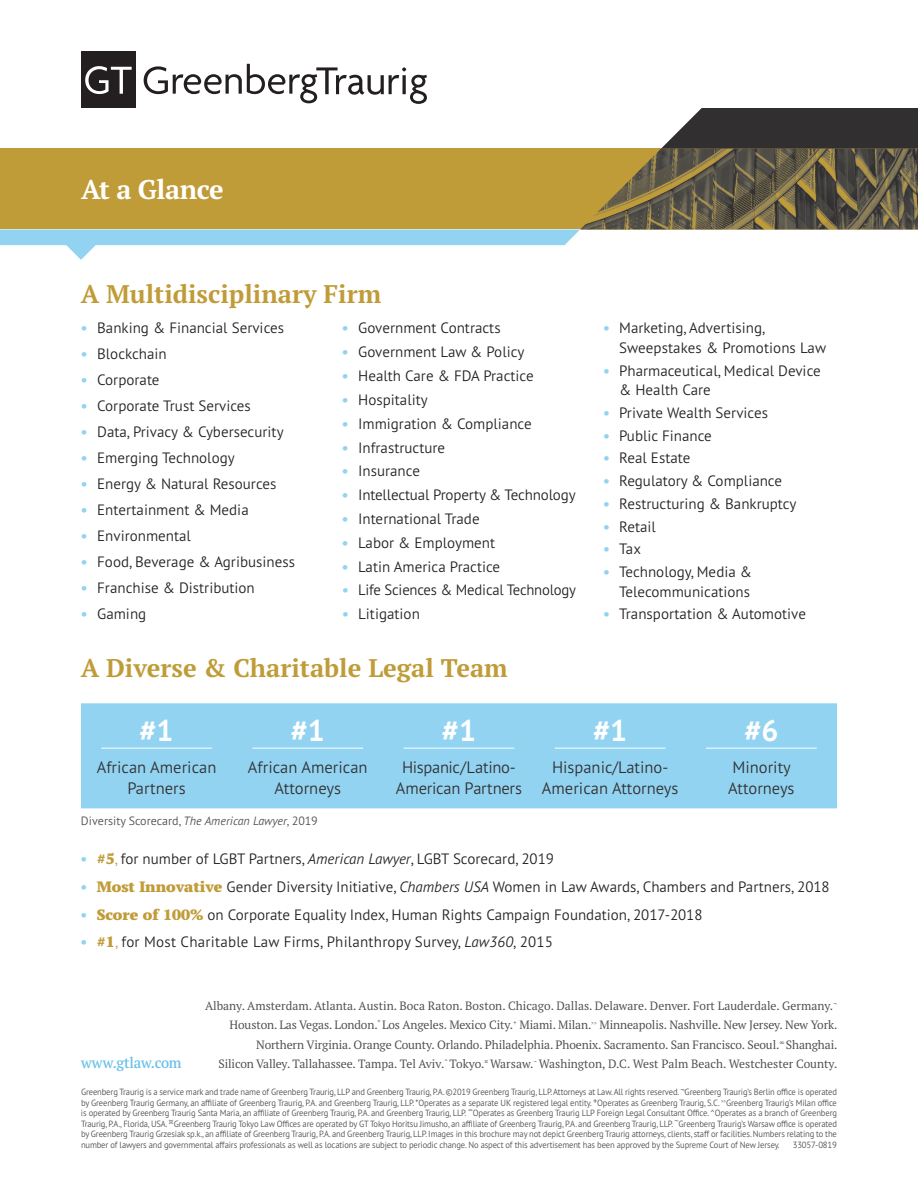
<style>
.page{position:relative;width:918px;height:1188px;background:#fff}
.page>*{position:absolute;margin:0;border:0;box-sizing:border-box;transform-origin:0 0}
.t1{font:700 30px "PT Sans Pro";color:#fff}
.t2{font:700 27px "PT Serif Pro";letter-spacing:-.015em;color:#fff}
.t3{font:700 25.5px "PT Serif Pro";color:#c09c38}
.t4{font:300 16.5px/21px "PT Sans Pro";color:#312f30;text-align:center}
.t5{font:300 15px/19.5px "PT Sans Pro";color:#231f20}
.t6{font:600 15px "PT Serif Pro";letter-spacing:-.015em;color:#6bc1e9;scale:.95 1}
.t7{font:12px/19.5px "PT Serif Pro";letter-spacing:-.01em;color:#4b4c4d}
.t8{font:300 12px "PT Sans Pro";color:#4b4c4d}
.t9{font:300 9px/10.5px "PT Sans Pro";letter-spacing:-.015em;color:#4b4c4d;text-align:justify;scale:.95 1}
.t10{font:300 9px "PT Sans Pro";letter-spacing:-.015em;color:#4b4c4d}
.t11{font:5.25px "PT Serif Pro";color:#4b4c4d}
.t12{font:300 5.25px "PT Sans Pro";color:#4b4c4d;scale:.95 1}
.s1{font-weight:700;color:#92d3f1}
.s2{font-style:italic}
.s3{font-family:"PT Serif Pro";font-weight:900;color:#c09c38}
.s4{color:#c09c38}
</style>
<div class="page">
<div style="left:81px;top:703px;width:756px;height:105px;background:#92d3f1"></div>
<hr style="left:101px;top:748px;width:111px;height:1px;background:#fff">
<hr style="left:252px;top:748px;width:111px;height:1px;background:#fff">
<hr style="left:404px;top:748px;width:110px;height:1px;background:#fff">
<hr style="left:555px;top:748px;width:111px;height:1px;background:#fff">
<hr style="left:706px;top:748px;width:111px;height:1px;background:#fff">
<div style="left:81px;top:52px;width:55px;height:56px;background:#231f20"></div>
<svg style="left:0;top:64px;width:918px;height:196px"></svg>
<h2 class="t2" style="left:81px;top:172px;width:144px">At a Glance</h2>
<h3 class="t3" style="left:81px;top:277px;width:302px">A Multidisciplinary Firm</h3>
<h3 class="t5" style="left:81px;top:318px;width:205px"><span class="s1">•</span> Banking &amp; Financial Services</h3>
<h3 class="t5" style="left:81px;top:344px;width:87px"><span class="s1">•</span> Blockchain</h3>
<h3 class="t5" style="left:81px;top:370px;width:80px"><span class="s1">•</span> Corporate</h3>
<h3 class="t5" style="left:81px;top:396px;width:171px"><span class="s1">•</span> Corporate Trust Services</h3>
<h3 class="t5" style="left:81px;top:422px;width:204px"><span class="s1">•</span> Data, Privacy &amp; Cybersecurity</h3>
<h3 class="t5" style="left:81px;top:448px;width:155px"><span class="s1">•</span> Emerging Technology</h3>
<h3 class="t5" style="left:81px;top:474px;width:197px"><span class="s1">•</span> Energy &amp; Natural Resources</h3>
<h3 class="t5" style="left:81px;top:500px;width:169px"><span class="s1">•</span> Entertainment &amp; Media</h3>
<h3 class="t5" style="left:81px;top:526px;width:111px"><span class="s1">•</span> Environmental</h3>
<h3 class="t5" style="left:81px;top:552px;width:216px"><span class="s1">•</span> Food, Beverage &amp; Agribusiness</h3>
<h3 class="t5" style="left:81px;top:578px;width:175px"><span class="s1">•</span> Franchise &amp; Distribution</h3>
<h3 class="t5" style="left:81px;top:604px;width:67px"><span class="s1">•</span> Gaming</h3>
<h3 class="t5" style="left:342px;top:318px;width:160px"><span class="s1">•</span> Government Contracts</h3>
<h3 class="t5" style="left:342px;top:342px;width:184px"><span class="s1">•</span> Government Law &amp; Policy</h3>
<h3 class="t5" style="left:342px;top:366px;width:193px"><span class="s1">•</span> Health Care &amp; FDA Practice</h3>
<h3 class="t5" style="left:342px;top:389px;width:87px"><span class="s1">•</span> Hospitality</h3>
<h3 class="t5" style="left:342px;top:413px;width:191px"><span class="s1">•</span> Immigration &amp; Compliance</h3>
<h3 class="t5" style="left:342px;top:437px;width:105px"><span class="s1">•</span> Infrastructure</h3>
<h3 class="t5" style="left:342px;top:461px;width:80px"><span class="s1">•</span> Insurance</h3>
<h3 class="t5" style="left:342px;top:485px;width:235px"><span class="s1">•</span> Intellectual Property &amp; Technology</h3>
<h3 class="t5" style="left:342px;top:509px;width:139px"><span class="s1">•</span> International Trade</h3>
<h3 class="t5" style="left:342px;top:532px;width:155px"><span class="s1">•</span> Labor &amp; Employment</h3>
<h3 class="t5" style="left:342px;top:556px;width:160px"><span class="s1">•</span> Latin America Practice</h3>
<h3 class="t5" style="left:342px;top:580px;width:235px"><span class="s1">•</span> Life Sciences &amp; Medical Technology</h3>
<h3 class="t5" style="left:342px;top:604px;width:79px"><span class="s1">•</span> Litigation</h3>
<h3 class="t3" style="left:81px;top:652px;width:428px">A Diverse &amp; Charitable Legal Team</h3>
<h3 class="t5" style="left:619px;top:318px;width:209px;text-indent:-16px"><span class="s1">•</span> Marketing, Advertising,<br>Sweepstakes &amp; Promotions Law</h3>
<h3 class="t5" style="left:619px;top:360px;width:203px;text-indent:-16px"><span class="s1">•</span> Pharmaceutical, Medical Device &amp; Health Care</h3>
<h3 class="t5" style="left:603px;top:402px;width:167px"><span class="s1">•</span> Private Wealth Services</h3>
<h3 class="t5" style="left:603px;top:425px;width:110px"><span class="s1">•</span> Public Finance</h3>
<h3 class="t5" style="left:603px;top:448px;width:89px"><span class="s1">•</span> Real Estate</h3>
<h3 class="t5" style="left:603px;top:471px;width:181px"><span class="s1">•</span> Regulatory &amp; Compliance</h3>
<h3 class="t5" style="left:603px;top:493px;width:195px"><span class="s1">•</span> Restructuring &amp; Bankruptcy</h3>
<h3 class="t5" style="left:603px;top:516px;width:54px"><span class="s1">•</span> Retail</h3>
<h3 class="t5" style="left:603px;top:539px;width:40px"><span class="s1">•</span> Tax</h3>
<h3 class="t5" style="left:603px;top:562px;width:151px;text-align:right"><span class="s1">•</span> Technology, Media &amp;<br>Telecommunications</h3>
<h3 class="t5" style="left:603px;top:604px;width:205px"><span class="s1">•</span> Transportation &amp; Automotive</h3>
<h1 class="t1" style="left:140px;top:711px;width:36px">#1</h1>
<h3 class="t4" style="left:97px;top:756px;width:121px">African American<br>Partners</h3>
<h1 class="t1" style="left:291px;top:711px;width:36px">#1</h1>
<h3 class="t4" style="left:248px;top:756px;width:121px">African American<br>Attorneys</h3>
<h3 class="t8" style="left:81px;top:813px;width:238px">Diversity Scorecard, <span class="s2">The American Lawyer</span>, 2019</h3>
<h1 class="t1" style="left:442px;top:711px;width:36px">#1</h1>
<h3 class="t4" style="left:396px;top:756px;width:128px">Hispanic/Latino-<br>American Partners</h3>
<h1 class="t1" style="left:593px;top:711px;width:36px">#1</h1>
<h3 class="t4" style="left:542px;top:756px;width:138px">Hispanic/Latino-<br>American Attorneys</h3>
<h1 class="t1" style="left:744px;top:711px;width:36px">#6</h1>
<h3 class="t4" style="left:728px;top:756px;width:68px;text-align:left">Minority<br>Attorneys</h3>
<h3 class="t5" style="left:81px;top:849px;width:475px"><span class="s1">•</span> <span class="s3">#5</span><span class="s4">,</span> for number of LGBT Partners, <span class="s2">American Lawyer</span>, LGBT Scorecard, 2019</h3>
<h3 class="t5" style="left:81px;top:876px;width:751px"><span class="s1">•</span> <span class="s3">Most Innovative</span> Gender Diversity Initiative, <span class="s2">Chambers USA</span> Women in Law Awards, Chambers and Partners, 2018</h3>
<h3 class="t5" style="left:81px;top:904px;width:623px"><span class="s1">•</span> <span class="s3">Score of 100%</span> on Corporate Equality Index, Human Rights Campaign Foundation, 2017-2018</h3>
<h3 class="t5" style="left:81px;top:932px;width:474px"><span class="s1">•</span> <span class="s3">#1</span><span class="s4">,</span> for Most Charitable Law Firms, Philanthropy Survey, <span class="s2">Law360</span>, 2015</h3>
<h3 class="t7" style="left:230px;top:995px;width:609px;text-indent:-25px">Albany. Amsterdam. Atlanta. Austin. Boca Raton. Boston. Chicago. Dallas. Delaware. Denver. Fort Lauderdale. Germany.<sup>¬<br></sup>Houston. Las Vegas. London.<sup>*</sup> Los Angeles. Mexico City.<sup>+</sup> Miami. Milan.</h3>
<p class="t7" style="left:218px;top:1015px;width:621px;text-align:right">Minneapolis. Nashville. New Jersey. New York.<br>Northern Virginia. Orange County. Orlando. Philadelphia. Phoenix. Sacramento. San Francisco. Seoul.<sup>∞</sup> Shanghai.<br>Silicon Valley. Tallahassee. Tampa. Tel Aviv.<sup>^</sup> Tokyo.<sup>¤</sup> Warsaw.<sup>~</sup> Washington, D.C. West Palm Beach. Westchester County.</p>
<p class="t11" style="left:591px;top:1019px;width:7px">&gt;&gt;</p>
<h3 class="t6" style="left:81px;top:1053px;width:107px">www.gtlaw.com</h3>
<p class="t9" style="left:81px;top:1086px;width:797px">Greenberg Traurig is a service mark and trade name of Greenberg Traurig, LLP and Greenberg Traurig, P.A. ©2019 Greenberg Traurig, LLP. Attorneys at Law. All rights reserved. ¬Greenberg Traurig’s Berlin office is operated by Greenberg Traurig Germany, an affiliate of Greenberg Traurig, P.A. and Greenberg Traurig, LLP. *Operates as a separate UK registered legal entity. +Operates as Greenberg Traurig, S.C. <sup>&gt;&gt;</sup>Greenberg Traurig’s Milan office is operated by Greenberg Traurig Santa Maria, an affiliate of Greenberg Traurig, P.A. and Greenberg Traurig, LLP.</p>
<p class="t12" style="left:469px;top:1106px;width:6px">∞</p>
<p class="t9" style="left:81px;top:1107px;width:797px;text-indent:392px">Operates as Greenberg Traurig LLP Foreign Legal Consultant Office. ^Operates as a branch of Greenberg Traurig, P.A., Florida, USA. ¤Greenberg Traurig Tokyo Law Offices are operated by GT Tokyo Horitsu Jimusho, an affiliate of Greenberg Traurig, P.A. and Greenberg Traurig, LLP. ~Greenberg Traurig’s Warsaw office is operated by Greenberg Traurig Grzesiak sp.k., an affiliate of Greenberg Traurig, P.A. and Greenberg Traurig, LLP. Images in this brochure may not depict Greenberg Traurig attorneys, clients, staff or facilities. Numbers relating to the number of lawyers and governmental affairs professionals as well as locations are subject to periodic change. No aspect of this advertisement has been approved by the Supreme Court of New Jersey.</p>
<p class="t10" style="left:793px;top:1138px;width:46px">33057-0819</p>
</div>
